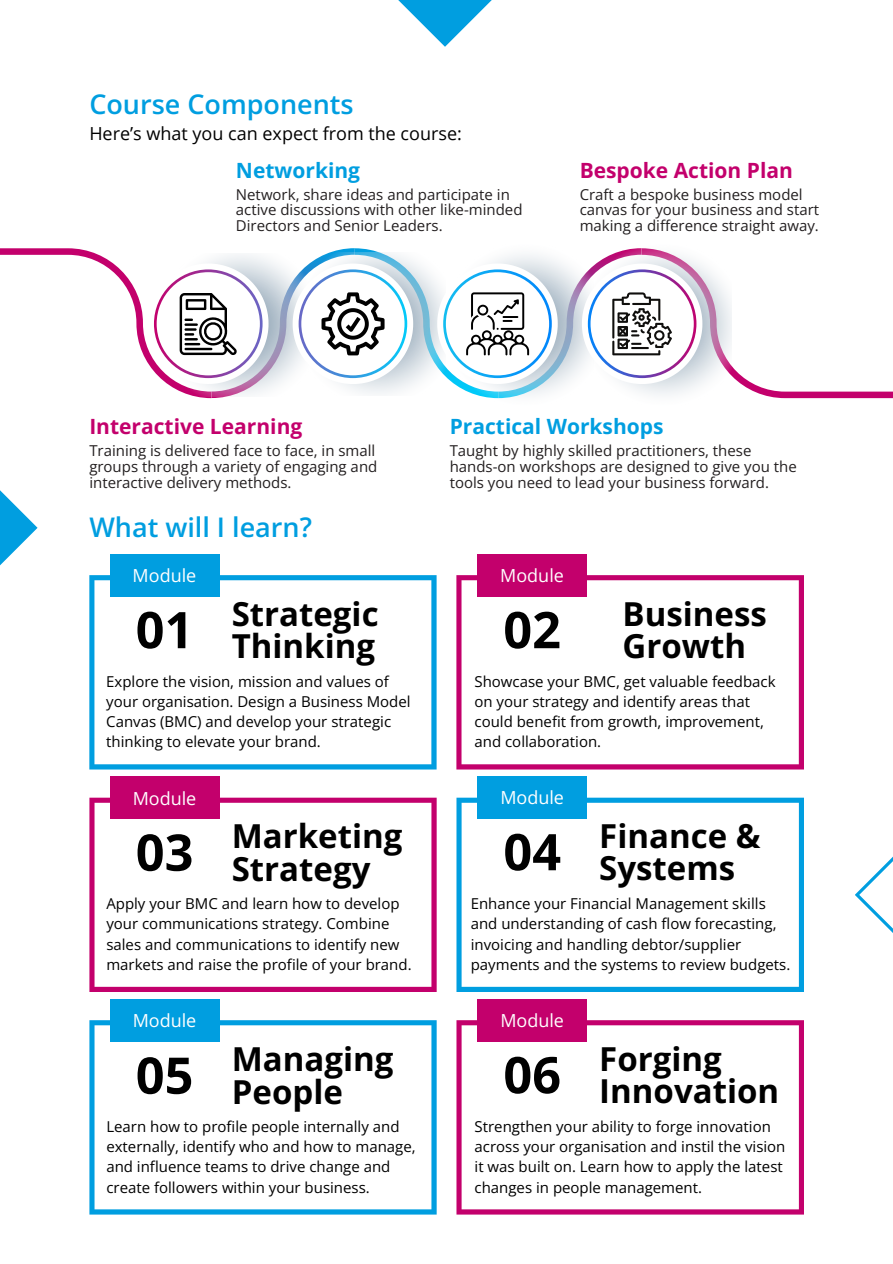
<style>
.page{position:relative;width:893px;height:1264px;background:#fff}
.page>*{position:absolute;margin:0;border:0;box-sizing:border-box;transform-origin:0 0}
.t1{font:700 50.4px "Open Sans";color:#000}
.t2{font:700 33px/32.7px "Open Sans";color:#000}
.t3{font:600 27px "Open Sans";color:#009ee0}
.t4{font:700 21px "Open Sans";color:#c3006c}
.t5{font:700 21px "Open Sans";color:#009ee0}
.t6{font:18px "Open Sans";color:#000}
.t7{font:18px "Open Sans";color:#fff}
.t8{font:15px/20.2px "Open Sans";color:#000}
.t9{font:15px/15.8px "Open Sans";color:#231f20}
</style>
<div class="page">
<svg style="left:398px;top:0;width:94px;height:47px"></svg>
<svg style="left:0;top:248px;width:892px;height:150px"></svg>
<svg style="left:89px;top:575px;width:347px;height:194px"></svg>
<div style="left:110px;top:554px;width:109px;height:42px;background:#009ee0"></div>
<svg style="left:456px;top:575px;width:348px;height:194px"></svg>
<div style="left:477px;top:553px;width:109px;height:43px;background:#c3006c"></div>
<svg style="left:89px;top:797px;width:347px;height:195px"></svg>
<div style="left:110px;top:776px;width:109px;height:43px;background:#c3006c"></div>
<svg style="left:456px;top:797px;width:348px;height:195px"></svg>
<div style="left:477px;top:776px;width:110px;height:43px;background:#009ee0"></div>
<svg style="left:89px;top:1020px;width:347px;height:194px"></svg>
<div style="left:110px;top:998px;width:109px;height:43px;background:#009ee0"></div>
<svg style="left:456px;top:1020px;width:348px;height:194px"></svg>
<div style="left:477px;top:998px;width:110px;height:43px;background:#c3006c"></div>
<svg style="left:0;top:490px;width:38px;height:76px"></svg>
<p class="t3" style="left:89px;top:85px;width:266px">Course Components</p>
<p class="t6" style="left:89px;top:121px;width:374px">Here’s what you can expect from the course:</p>
<p class="t5" style="left:236px;top:155px;width:126px">Networking</p>
<p class="t9" style="left:236px;top:186px;width:288px">Network, share ideas and participate in active discussions with other like-minded<br>Directors and Senior Leaders.</p>
<p class="t4" style="left:579px;top:155px;width:215px">Bespoke Action Plan</p>
<p class="t9" style="left:579px;top:186px;width:241px">Craft a bespoke business model canvas for your business and start making a difference straight away.</p>
<h3 class="t4" style="left:89px;top:412px;width:214px">Interactive Learning</h3>
<p class="t9" style="left:89px;top:442px;width:289px">Training is delivered face to face, in small groups through a variety of engaging and interactive delivery methods.</p>
<p class="t3" style="left:89px;top:508px;width:224px">What will I learn?</p>
<p class="t7" style="left:133px;top:563px;width:65px">Module</p>
<p class="t1" style="left:136px;top:594px;width:59px">01</p>
<p class="t2" style="left:232px;top:596px;width:148px">Strategic<br>Thinking</p>
<p class="t8" style="left:106px;top:670px;width:306px">Explore the vision, mission and values of your organisation. Design a Business Model Canvas (BMC) and develop your strategic thinking to elevate your brand.</p>
<h2 class="t7" style="left:133px;top:785px;width:65px">Module</h2>
<h4 class="t1" style="left:136px;top:816px;width:59px">03</h4>
<h4 class="t2" style="left:232px;top:819px;width:172px">Marketing<br>Strategy</h4>
<p class="t8" style="left:106px;top:893px;width:307px">Apply your BMC and learn how to develop your communications strategy. Combine sales and communications to identify new markets and raise the profile of your brand.</p>
<p class="t5" style="left:449px;top:412px;width:215px">Practical Workshops</p>
<p class="t9" style="left:449px;top:442px;width:348px">Taught by highly skilled practitioners, these hands-on workshops are designed to give you the tools you need to lead your business forward.</p>
<p class="t7" style="left:500px;top:562px;width:65px">Module</p>
<h3 class="t1" style="left:503px;top:594px;width:59px">02</h3>
<p class="t2" style="left:622px;top:596px;width:146px">Business<br>Growth</p>
<h3 class="t8" style="left:474px;top:670px;width:302px">Showcase your BMC, get valuable feedback on your strategy and identify areas that could benefit from growth, improvement, and collaboration.</h3>
<p class="t7" style="left:500px;top:785px;width:65px">Module</p>
<p class="t2" style="left:599px;top:818px;width:163px">Finance &amp;<br>Systems</p>
<h1 class="t1" style="left:503px;top:816px;width:59px">04</h1>
<p class="t8" style="left:470px;top:893px;width:321px">Enhance your Financial Management skills and understanding of cash flow forecasting, invoicing and handling debtor/supplier payments and the systems to review budgets.</p>
<h1 class="t7" style="left:500px;top:1007px;width:65px">Module</h1>
<h1 class="t7" style="left:133px;top:1007px;width:65px">Module</h1>
<p class="t1" style="left:136px;top:1039px;width:59px">05</p>
<h4 class="t8" style="left:106px;top:1115px;width:311px">Learn how to profile people internally and externally, identify who and how to manage, and influence teams to drive change and create followers within your business.</h4>
<p class="t2" style="left:232px;top:1042px;width:163px">Managing<br>People</p>
<h1 class="t2" style="left:599px;top:1041px;width:181px">Forging<br>Innovation</h1>
<h4 class="t1" style="left:503px;top:1039px;width:59px">06</h4>
<p class="t8" style="left:474px;top:1115px;width:312px">Strengthen your ability to forge innovation across your organisation and instil the vision it was built on. Learn how to apply the latest changes in people management.</p>
</div>
